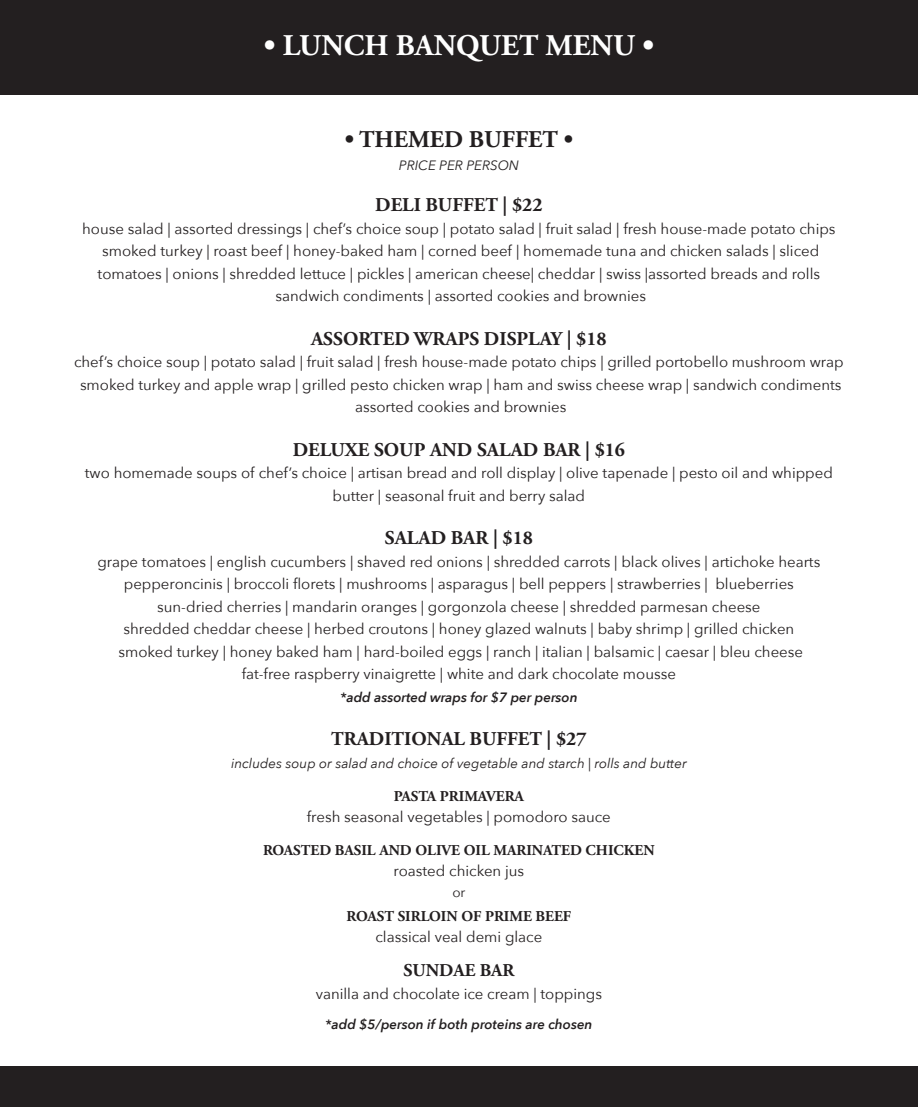
<style>
.page{position:relative;width:918px;height:1107px;background:#fff}
.page>*{position:absolute;margin:0;border:0;box-sizing:border-box;transform-origin:0 0}
.t1{font:700 30px "Adobe Garamond Pro";color:#fff}
.t2{font:700 24px "Adobe Garamond Pro";color:#231f20}
.t3{font:700 19.5px "Adobe Garamond Pro";color:#231f20}
.t4{font:700 18px "Adobe Garamond Pro";color:#231f20}
.t5{font:15px/22.5px "Avenir Next";color:#231f20;text-align:center}
.t6{font:700 15px "Adobe Garamond Pro";color:#231f20}
.t7{font:italic 13.5px "Avenir Next";color:#231f20}
.t8{font:italic 600 13.5px "Avenir Next";color:#231f20}
.t9{font:13.5px "Avenir Next";color:#231f20}
</style>
<div class="page">
<div style="left:0;top:1066px;width:918px;height:41px;background:#231f20"></div>
<div style="left:0;top:0;width:918px;height:94px;background:#231f20"></div>
<h1 class="t1" style="left:264px;top:27px;width:392px">• LUNCH BANQUET MENU •</h1>
<h2 class="t2" style="left:345px;top:125px;width:230px">• THEMED BUFFET •</h2>
<p class="t7" style="left:399px;top:156px;width:122px">PRICE PER PERSON</p>
<h3 class="t3" style="left:375px;top:193px;width:169px">DELI BUFFET | $22</h3>
<p class="t5" style="left:82px;top:218px;width:755px">house salad | assorted dressings | chef’s choice soup | potato salad | fruit salad | fresh house-made potato chips smoked turkey | roast beef | honey-baked ham | corned beef | homemade tuna and chicken salads | sliced tomatoes | onions | shredded lettuce | pickles | american cheese| cheddar | swiss |assorted breads and rolls sandwich condiments | assorted cookies and brownies</p>
<h3 class="t3" style="left:311px;top:327px;width:297px">ASSORTED WRAPS DISPLAY | $18</h3>
<p class="t5" style="left:74px;top:351px;width:771px">chef’s choice soup | potato salad | fruit salad | fresh house-made potato chips | grilled portobello mushroom wrap smoked turkey and apple wrap | grilled pesto chicken wrap | ham and swiss cheese wrap | sandwich condiments assorted cookies and brownies</p>
<h3 class="t3" style="left:293px;top:438px;width:334px">DELUXE SOUP AND SALAD BAR | $16</h3>
<p class="t5" style="left:85px;top:462px;width:750px">two homemade soups of chef’s choice | artisan bread and roll display | olive tapenade | pesto oil and whipped butter | seasonal fruit and berry salad</p>
<h3 class="t3" style="left:385px;top:526px;width:150px">SALAD BAR | $18</h3>
<p class="t5" style="left:97px;top:551px;width:724px">grape tomatoes | english cucumbers | shaved red onions | shredded carrots | black olives | artichoke hearts pepperoncinis | broccoli florets | mushrooms | asparagus | bell peppers | strawberries | blueberries sun-dried cherries | mandarin oranges | gorgonzola cheese | shredded parmesan cheese<br>shredded cheddar cheese | herbed croutons | honey glazed walnuts | baby shrimp | grilled chicken smoked turkey | honey baked ham | hard-boiled eggs | ranch | italian | balsamic | caesar | bleu cheese fat-free raspberry vinaigrette | white and dark chocolate mousse</p>
<p class="t8" style="left:340px;top:688px;width:239px">*add assorted wraps for $7 per person</p>
<h3 class="t3" style="left:331px;top:727px;width:257px">TRADITIONAL BUFFET | $27</h3>
<p class="t7" style="left:231px;top:754px;width:457px">includes soup or salad and choice of vegetable and starch | rolls and butter</p>
<p class="t6" style="left:394px;top:787px;width:132px">PASTA PRIMAVERA</p>
<p class="t5" style="left:307px;top:806px;width:305px">fresh seasonal vegetables | pomodoro sauce</p>
<p class="t6" style="left:263px;top:841px;width:393px">ROASTED BASIL AND OLIVE OIL MARINATED CHICKEN</p>
<p class="t5" style="left:394px;top:860px;width:132px">roasted chicken jus</p>
<p class="t9" style="left:452px;top:883px;width:15px">or</p>
<p class="t6" style="left:347px;top:907px;width:226px">ROAST SIRLOIN OF PRIME BEEF</p>
<p class="t5" style="left:375px;top:926px;width:168px">classical veal demi glace</p>
<p class="t4" style="left:403px;top:960px;width:113px">SUNDAE BAR</p>
<p class="t5" style="left:316px;top:983px;width:288px">vanilla and chocolate ice cream | toppings</p>
<p class="t8" style="left:325px;top:1015px;width:269px">*add $5/person if both proteins are chosen</p>
</div>
